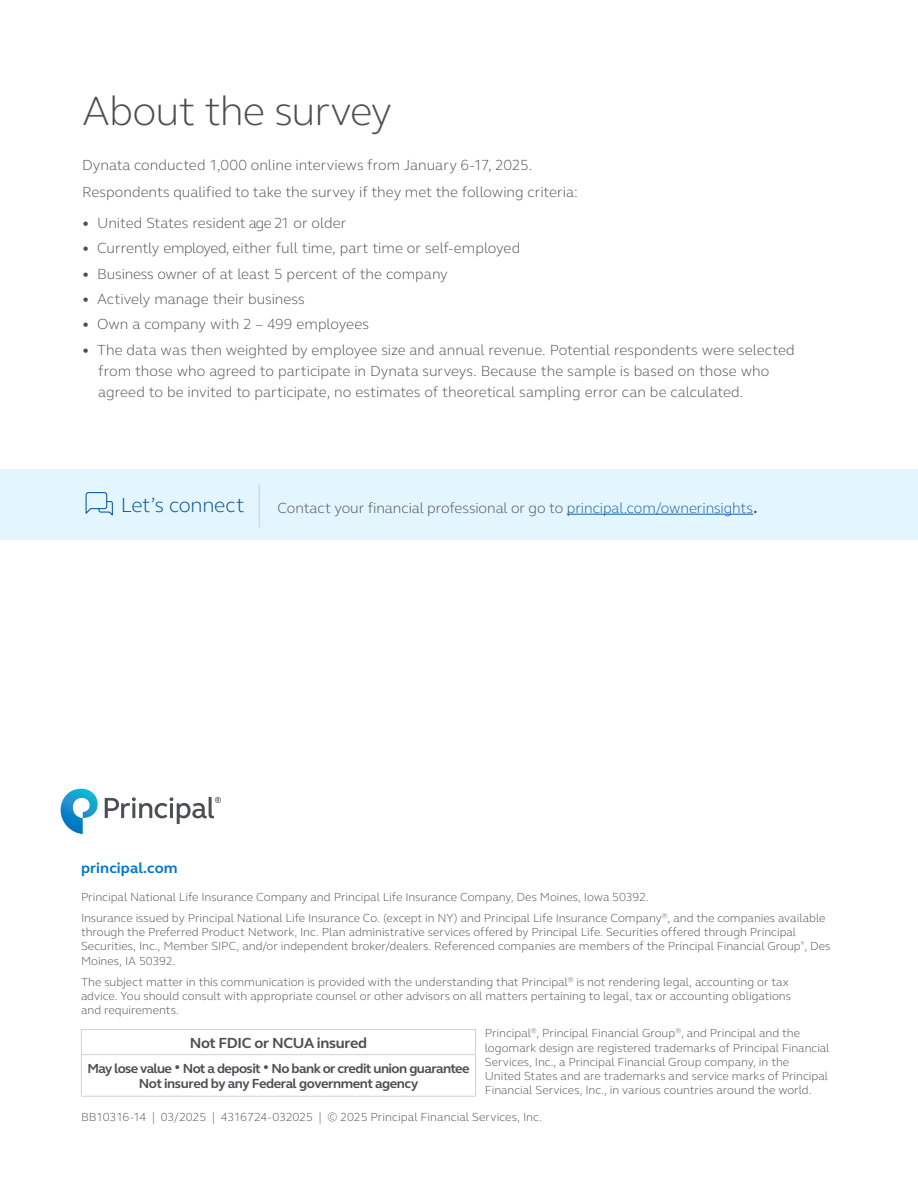
<style>
.page{position:relative;width:918px;height:1188px;background:#fff}
.page>*{position:absolute;margin:0;border:0;box-sizing:border-box;transform-origin:0 0}
.t1{font:300 42px "FS Elliot Pro";letter-spacing:-.025em;color:#4d4e53}
.t2{font:300 21px "FS Elliot Pro";letter-spacing:-.01em;color:#004c97}
.t3{font:300 15px/21px "FS Elliot Pro";color:#4d4e53}
.t4{font:700 15px "FS Elliot Pro";letter-spacing:-.02em;color:#4d4e53}
.t5{font:700 15px "FS Elliot Pro";letter-spacing:.005em;color:#0076cf}
.t6{font:700 13.5px/15px "FS Elliot Pro";letter-spacing:-.04em;color:#4d4e53;text-align:center}
.t7{font:300 12px/14.2px "FS Elliot Pro";color:#4d4e53}
.s1{font-weight:700}
.s2{color:#175d9e}
</style>
<div class="page">
<div style="left:0;top:470px;width:918px;height:70px;background:#e3f5fd"></div>
<hr style="left:259px;top:484px;width:1px;height:44px;background:#d1d1d2">
<svg style="left:85px;top:492px;width:28px;height:24px"></svg>
<hr style="left:567px;top:514px;width:186px;height:1px;background:#175d9e">
<svg style="left:61px;top:789px;width:37px;height:45px"></svg>
<svg style="left:105px;top:797px;width:116px;height:27px"></svg>
<hr style="left:81px;top:1029px;width:395px;height:1px;background:#d1d1d2">
<svg style="left:81px;top:1030px;width:1px;height:24px"></svg>
<svg style="left:475px;top:1030px;width:1px;height:24px"></svg>
<hr style="left:81px;top:1054px;width:395px;height:1px;background:#d1d1d2">
<hr style="left:81px;top:1055px;width:1px;height:41px;background:#d1d1d2">
<hr style="left:475px;top:1055px;width:1px;height:41px;background:#d1d1d2">
<hr style="left:81px;top:1096px;width:395px;height:1px;background:#d1d1d2">
<h1 class="t1" style="left:82px;top:82px;width:312px">About the survey</h1>
<p class="t3" style="left:82px;top:150px;width:497px;line-height:27.8px">Dynata conducted 1,000 online interviews from January 6-17, 2025.<br>Respondents qualified to take the survey if they met the following criteria:</p>
<p class="t3" style="left:82px;top:212px;width:266px"><span class="s1">•</span> United States resident age 21 or older</p>
<p class="t3" style="left:82px;top:237px;width:440px"><span class="s1">•</span> Currently employed, either full time, part time or self-employed</p>
<p class="t3" style="left:82px;top:263px;width:367px"><span class="s1">•</span> Business owner of at least 5 percent of the company</p>
<p class="t3" style="left:82px;top:288px;width:224px"><span class="s1">•</span> Actively manage their business</p>
<p class="t3" style="left:82px;top:313px;width:288px"><span class="s1">•</span> Own a company with 2 – 499 employees</p>
<p class="t3" style="left:98px;top:339px;width:698px;text-indent:-16px"><span class="s1">•</span> The data was then weighted by employee size and annual revenue. Potential respondents were selected from those who agreed to participate in Dynata surveys. Because the sample is based on those who agreed to be invited to participate, no estimates of theoretical sampling error can be calculated.</p>
<h2 class="t2" style="left:121px;top:491px;width:125px">Let’s connect</h2>
<p class="t3" style="left:277px;top:497px;width:481px">Contact your financial professional or go to <span class="s2">principal.com/ownerinsights</span><span class="s1">.</span></p>
<p class="t5" style="left:81px;top:858px;width:98px">principal.com</p>
<p class="t7" style="left:81px;top:886px;width:746px;line-height:21px">Principal National Life Insurance Company and Principal Life Insurance Company, Des Moines, Iowa 50392.<br>Insurance issued by Principal National Life Insurance Co. (except in NY) and Principal Life Insurance Company<sup>®</sup>, and the companies available</p>
<p class="t7" style="left:81px;top:925px;width:751px">through the Preferred Product Network, Inc. Plan administrative services offered by Principal Life. Securities offered through Principal<br>Securities, Inc., Member SIPC, and/or independent broker/dealers. Referenced companies are members of the Principal Financial Group<sup>®</sup>, Des<br>Moines, IA 50392.</p>
<p class="t7" style="left:81px;top:974px;width:712px">The subject matter in this communication is provided with the understanding that Principal<sup>®</sup> is not rendering legal, accounting or tax advice. You should consult with appropriate counsel or other advisors on all matters pertaining to legal, tax or accounting obligations and requirements.</p>
<p class="t7" style="left:485px;top:1026px;width:346px">Principal<sup>®</sup>, Principal Financial Group<sup>®</sup>, and Principal and the logomark design are registered trademarks of Principal Financial Services, Inc., a Principal Financial Group company, in the<br>United States and are trademarks and service marks of Principal Financial Services, Inc., in various countries around the world.</p>
<p class="t7" style="left:81px;top:1110px;width:463px">BB10316-14 | 03/2025 | 4316724-032025 | © 2025 Principal Financial Services, Inc.</p>
<p class="t4" style="left:190px;top:1033px;width:179px">Not FDIC or NCUA insured</p>
<p class="t6" style="left:87px;top:1060px;width:384px">May lose value • Not a deposit • No bank or credit union guarantee<br>Not insured by any Federal government agency</p>
</div>
